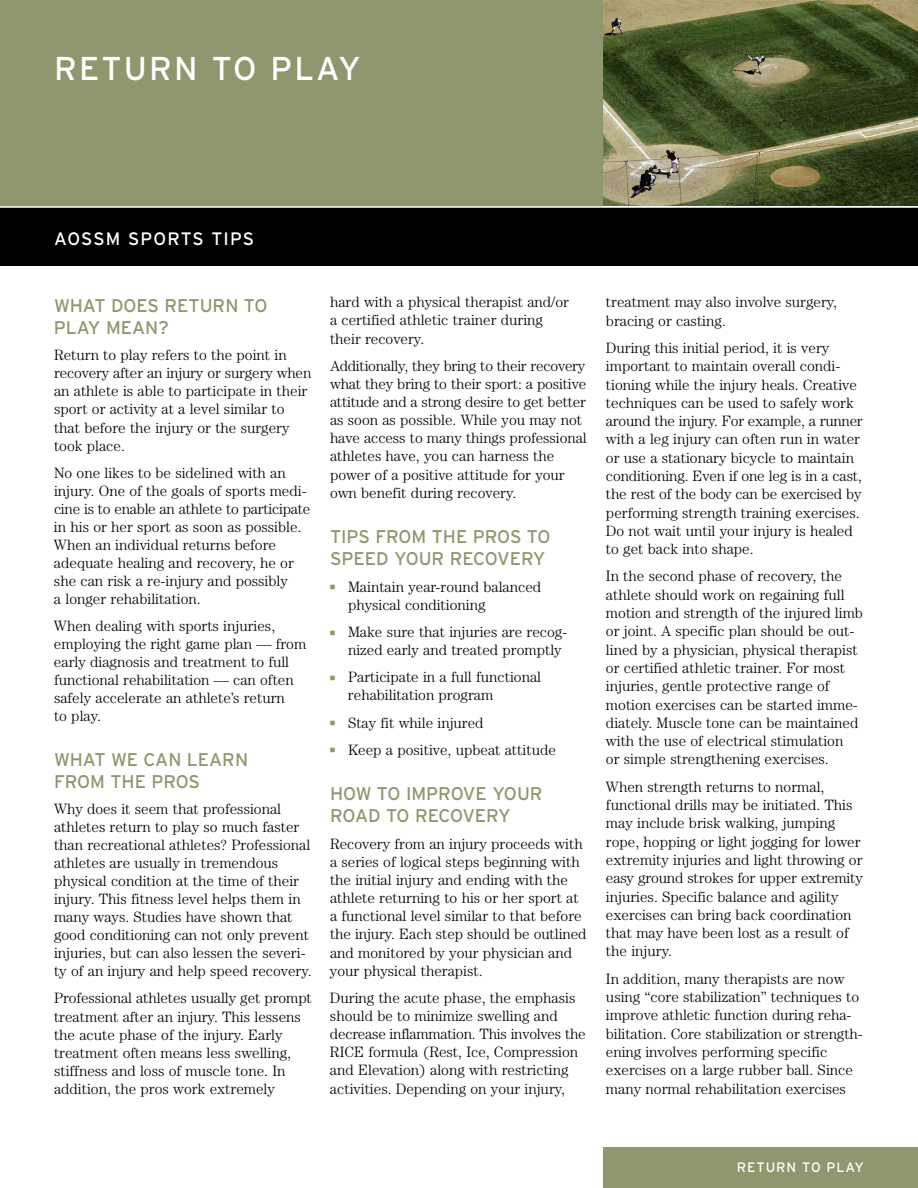
<style>
.page{position:relative;width:918px;height:1188px;background:#fff}
.page>*{position:absolute;margin:0;border:0;box-sizing:border-box;transform-origin:0 0}
.t1{font:33px "Interstate";letter-spacing:.065em;color:#fff}
.t2{font:18.3px/22px "Interstate";color:#90966e}
.t3{font:18px "Interstate";letter-spacing:.06em;color:#fff}
.t4{font:300 15px/18.3px "Century";color:#000}
.t5{font:13.65px "Interstate";letter-spacing:.065em;color:#fff}
</style>
<div class="page">
<div style="left:0;top:0;width:603px;height:207px;background:#90966e"></div>
<img style="left:603px;top:0;width:315px;height:205px">
<div style="left:0;top:207px;width:918px;height:59px;background:#000"></div>
<div style="left:603px;top:1148px;width:315px;height:40px;background:#90966e"></div>
<hr style="left:0;top:206px;width:918px;height:2px;background:#fff">
<h1 class="t1" style="left:54px;top:50px;width:308px">RETURN TO PLAY</h1>
<p class="t3" style="left:54px;top:228px;width:202px">AOSSM SPORTS TIPS</p>
<p class="t2" style="left:54px;top:294px;width:215px">WHAT DOES RETURN TO<br>PLAY MEAN?</p>
<p class="t4" style="left:54px;top:348px;width:259px">Return to play refers to the point in recovery after an injury or surgery when an athlete is able to participate in their sport or activity at a level similar to that before the injury or the surgery took place.</p>
<p class="t4" style="left:54px;top:465px;width:258px">No one likes to be sidelined with an injury. One of the goals of sports medi&shy;cine is to enable an athlete to participate in his or her sport as soon as possible.<br>When an individual returns before adequate healing and recovery, he or she can risk a re-injury and possibly<br>a longer rehabilitation.</p>
<p class="t4" style="left:54px;top:618px;width:254px">When dealing with sports injuries, employing the right game plan — from early diagnosis and treatment to full functional rehabilitation — can often safely accelerate an athlete’s return<br>to play.</p>
<p class="t2" style="left:54px;top:748px;width:196px">WHAT WE CAN LEARN<br>FROM THE PROS</p>
<p class="t4" style="left:54px;top:801px;width:259px">Why does it seem that professional athletes return to play so much faster than recreational athletes? Professional athletes are usually in tremendous physical condition at the time of their injury. This fitness level helps them in many ways. Studies have shown that good conditioning can not only prevent injuries, but can also lessen the severi&shy;ty of an injury and help speed recovery.</p>
<p class="t4" style="left:54px;top:991px;width:259px">Professional athletes usually get prompt treatment after an injury. This lessens the acute phase of the injury. Early treatment often means less swelling, stiffness and loss of muscle tone. In addition, the pros work extremely</p>
<p class="t4" style="left:330px;top:294px;width:241px">hard with a physical therapist and/or a certified athletic trainer during their recovery.</p>
<p class="t4" style="left:330px;top:358px;width:258px">Additionally, they bring to their recovery what they bring to their sport: a positive attitude and a strong desire to get better as soon as possible. While you may not have access to many things professional athletes have, you can harness the power of a positive attitude for your own benefit during recovery.</p>
<p class="t2" style="left:330px;top:525px;width:222px">TIPS FROM THE PROS TO<br>SPEED YOUR RECOVERY</p>
<p class="t4" style="left:348px;top:579px;width:195px">Maintain year-round balanced physical conditioning</p>
<p class="t4" style="left:348px;top:624px;width:221px">Make sure that injuries are recog&shy;nized early and treated promptly</p>
<p class="t4" style="left:348px;top:669px;width:195px">Participate in a full functional rehabilitation program</p>
<p class="t4" style="left:348px;top:710px;width:209px;line-height:27.2px">Stay fit while injured<br>Keep a positive, upbeat attitude</p>
<p class="t2" style="left:330px;top:782px;width:214px">HOW TO IMPROVE YOUR<br>ROAD TO RECOVERY</p>
<p class="t4" style="left:330px;top:836px;width:258px">Recovery from an injury proceeds with a series of logical steps beginning with the initial injury and ending with the athlete returning to his or her sport at a functional level similar to that before the injury. Each step should be outlined and monitored by your physician and your physical therapist.</p>
<p class="t4" style="left:330px;top:990px;width:257px">During the acute phase, the emphasis should be to minimize swelling and decrease inflammation. This involves the RICE formula (Rest, Ice, Compression and Elevation) along with restricting activities. Depending on your injury,</p>
<p class="t4" style="left:606px;top:294px;width:233px">treatment may also involve surgery, bracing or casting.</p>
<p class="t4" style="left:606px;top:340px;width:258px">During this initial period, it is very important to maintain overall condi&shy;tioning while the injury heals. Creative techniques can be used to safely work around the injury. For example, a runner with a leg injury can often run in water or use a stationary bicycle to maintain conditioning. Even if one leg is in a cast, the rest of the body can be exercised by performing strength training exercises.<br>Do not wait until your injury is healed to get back into shape.</p>
<p class="t4" style="left:606px;top:568px;width:259px">In the second phase of recovery, the athlete should work on regaining full motion and strength of the injured limb or joint. A specific plan should be out&shy;lined by a physician, physical therapist or certified athletic trainer. For most injuries, gentle protective range of motion exercises can be started imme&shy;diately. Muscle tone can be maintained with the use of electrical stimulation<br>or simple strengthening exercises.</p>
<p class="t4" style="left:606px;top:779px;width:258px">When strength returns to normal, functional drills may be initiated. This may include brisk walking, jumping rope, hopping or light jogging for lower extremity injuries and light throwing or easy ground strokes for upper extremity injuries. Specific balance and agility exercises can bring back coordination that may have been lost as a result of the injury.</p>
<p class="t4" style="left:606px;top:971px;width:258px">In addition, many therapists are now using “core stabilization” techniques to improve athletic function during reha&shy;bilitation. Core stabilization or strength&shy;ening involves performing specific exercises on a large rubber ball. Since many normal rehabilitation exercises</p>
<p class="t5" style="left:737px;top:1159px;width:129px">RETURN TO PLAY</p>
</div>
